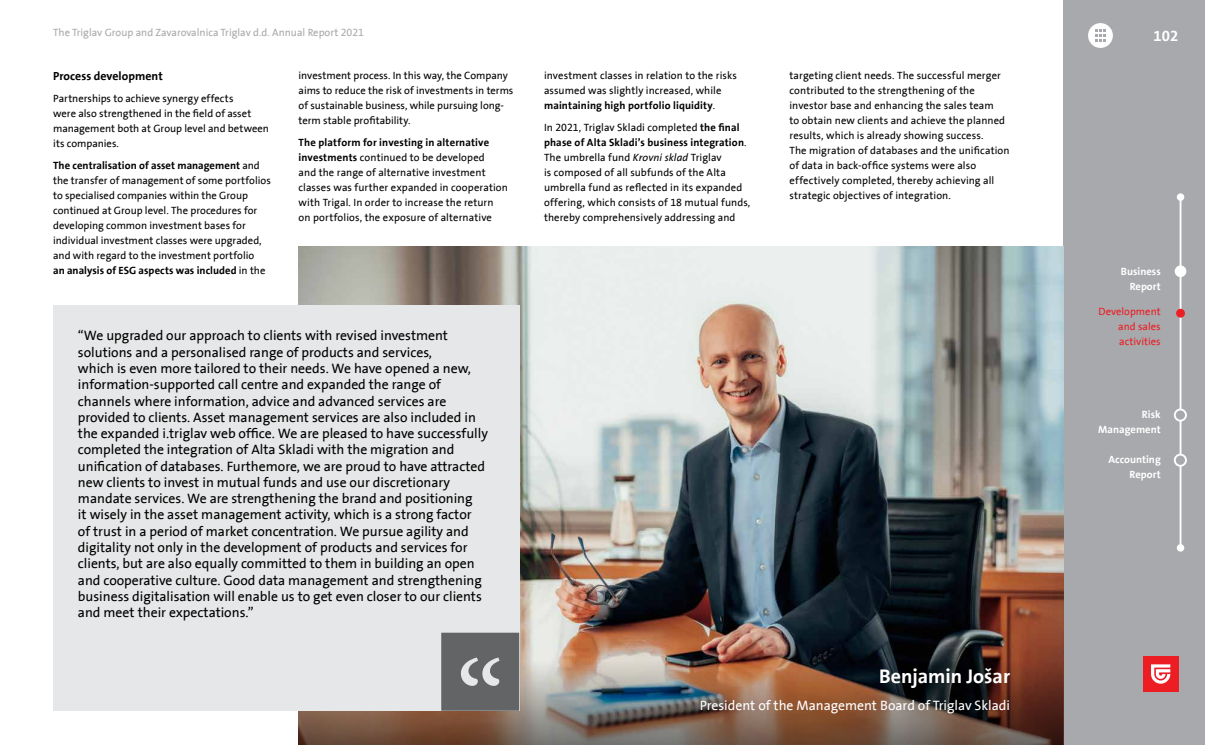
<style>
.page{position:relative;width:1205px;height:745px;background:#fff}
.page>*{position:absolute;margin:0;border:0;box-sizing:border-box;transform-origin:0 0}
.t1{font:700 20px "Triglav The Sans";color:#fff}
.t2{font:700 15px "Triglav The Sans";color:#fff}
.t3{font:13.75px/16.2px "Triglav The Sans";color:#000}
.t4{font:13.75px "Triglav The Sans";color:#fff}
.t5{font:700 11.88px "Triglav The Sans";letter-spacing:.005em;color:#000}
.t6{font:10.62px/15px "Triglav The Sans";letter-spacing:.005em;color:#000}
.t7{font:10.62px "Triglav The Sans";color:#a7a9ac}
.t8{font:700 10.62px/15px "Triglav The Sans";color:#fff;text-align:right}
.t9{font:10.62px/15px "Triglav The Sans";color:#ed1d24;text-align:justify}
.s1{font-weight:700}
.s2{font-style:italic}
</style>
<div class="page">
<div style="left:1063px;top:0;width:142px;height:744px;background:#a7a9ac"></div>
<div style="left:1088px;top:23px;width:25px;height:25px;background:#fff;border-radius:50%"></div>
<svg style="left:1095px;top:30px;width:11px;height:11px"></svg>
<div style="left:1143px;top:656px;width:35px;height:35px;background:#ed1d24"></div>
<svg style="left:1151px;top:664px;width:19px;height:19px"></svg>
<img style="left:299px;top:246px;width:764px;height:398px">
<img style="left:299px;top:644px;width:764px;height:100px">
<div style="left:53px;top:305px;width:466px;height:405px;background:#e6e7e8"></div>
<svg style="left:441px;top:632px;width:78px;height:78px"></svg>
<hr style="left:1179px;top:197px;width:2px;height:350px;background:#fff">
<div style="left:1177px;top:193px;width:7px;height:8px;background:#fff;border-radius:50%"></div>
<div style="left:1177px;top:543px;width:7px;height:8px;background:#fff;border-radius:50%"></div>
<div style="left:1175px;top:454px;width:11px;height:11px;background:#a7a9ac;border-radius:50%"></div>
<div style="left:1174px;top:453px;width:13px;height:13px;border:2px solid #fff;border-radius:50%"></div>
<div style="left:1175px;top:409px;width:11px;height:11px;background:#a7a9ac;border-radius:50%"></div>
<div style="left:1174px;top:408px;width:13px;height:13px;border:2px solid #fff;border-radius:50%"></div>
<div style="left:1176px;top:308px;width:9px;height:9px;background:#ed1d24;border-radius:50%"></div>
<div style="left:1174px;top:265px;width:12px;height:12px;background:#fff;border-radius:50%"></div>
<p class="t7" style="left:53px;top:27px;width:312px">The Triglav Group and Zavarovalnica Triglav d.d. Annual Report 2021</p>
<p class="t5" style="left:53px;top:69px;width:111px">Process development</p>
<p class="t6" style="left:53px;top:91px;width:217px">Partnerships to achieve synergy effects<br>were also strengthened in the field of asset management both at Group level and between its companies.</p>
<p class="t6" style="left:53px;top:158px;width:219px"><span class="s1">The centralisation of asset management</span> and the transfer of management of some portfolios to specialised companies within the Group continued at Group level. The procedures for developing common investment bases for individual investment classes were upgraded, and with regard to the investment portfolio<br><span class="s1">an analysis of ESG aspects was included</span> in the</p>
<p class="t6" style="left:299px;top:68px;width:216px">investment process. In this way, the Company aims to reduce the risk of investments in terms of sustainable business, while pursuing long&shy;term stable profitability.</p>
<p class="t6" style="left:299px;top:135px;width:211px"><span class="s1">The platform for investing in alternative investments</span> continued to be developed<br>and the range of alternative investment classes was further expanded in cooperation with Trigal. In order to increase the return on portfolios, the exposure of alternative</p>
<p class="t3" style="left:78px;top:328px;width:411px">“We upgraded our approach to clients with revised investment solutions and a personalised range of products and services,<br>which is even more tailored to their needs. We have opened a new, information-supported call centre and expanded the range of channels where information, advice and advanced services are provided to clients. Asset management services are also included in the expanded i.triglav web office. We are pleased to have successfully completed the integration of Alta Skladi with the migration and unification of databases. Furthemore, we are proud to have attracted new clients to invest in mutual funds and use our discretionary mandate services. We are strengthening the brand and positioning<br>it wisely in the asset management activity, which is a strong factor<br>of trust in a period of market concentration. We pursue agility and digitality not only in the development of products and services for clients, but are also equally committed to them in building an open and cooperative culture. Good data management and strengthening business digitalisation will enable us to get even closer to our clients and meet their expectations.”</p>
<p class="t6" style="left:544px;top:68px;width:194px">investment classes in relation to the risks assumed was slightly increased, while <span class="s1">maintaining high portfolio liquidity</span>.</p>
<p class="t6" style="left:544px;top:120px;width:208px">In 2021, Triglav Skladi completed <span class="s1">the final phase of Alta Skladi’s business integration</span>.<br>The umbrella fund <span class="s2">Krovni sklad</span> Triglav<br>is composed of all subfunds of the Alta umbrella fund as reflected in its expanded offering, which consists of 18 mutual funds, thereby comprehensively addressing and</p>
<p class="t6" style="left:789px;top:68px;width:222px">targeting client needs. The successful merger contributed to the strengthening of the investor base and enhancing the sales team<br>to obtain new clients and achieve the planned results, which is already showing success.<br>The migration of databases and the unification of data in back-office systems were also effectively completed, thereby achieving all strategic objectives of integration.</p>
<h1 class="t1" style="left:879px;top:664px;width:132px">Benjamin Jošar</h1>
<p class="t4" style="left:700px;top:697px;width:312px">President of the Management Board of Triglav Skladi</p>
<h2 class="t2" style="left:1153px;top:27px;width:26px">102</h2>
<p class="t8" style="left:1121px;top:263px;width:41px">Business<br>Report</p>
<p class="t9" style="left:1118px;top:304px;width:44px;text-indent:-20px">Development and sales activities</p>
<p class="t8" style="left:1098px;top:407px;width:64px">Risk<br>Management</p>
<p class="t8" style="left:1108px;top:452px;width:54px">Accounting<br>Report</p>
</div>
